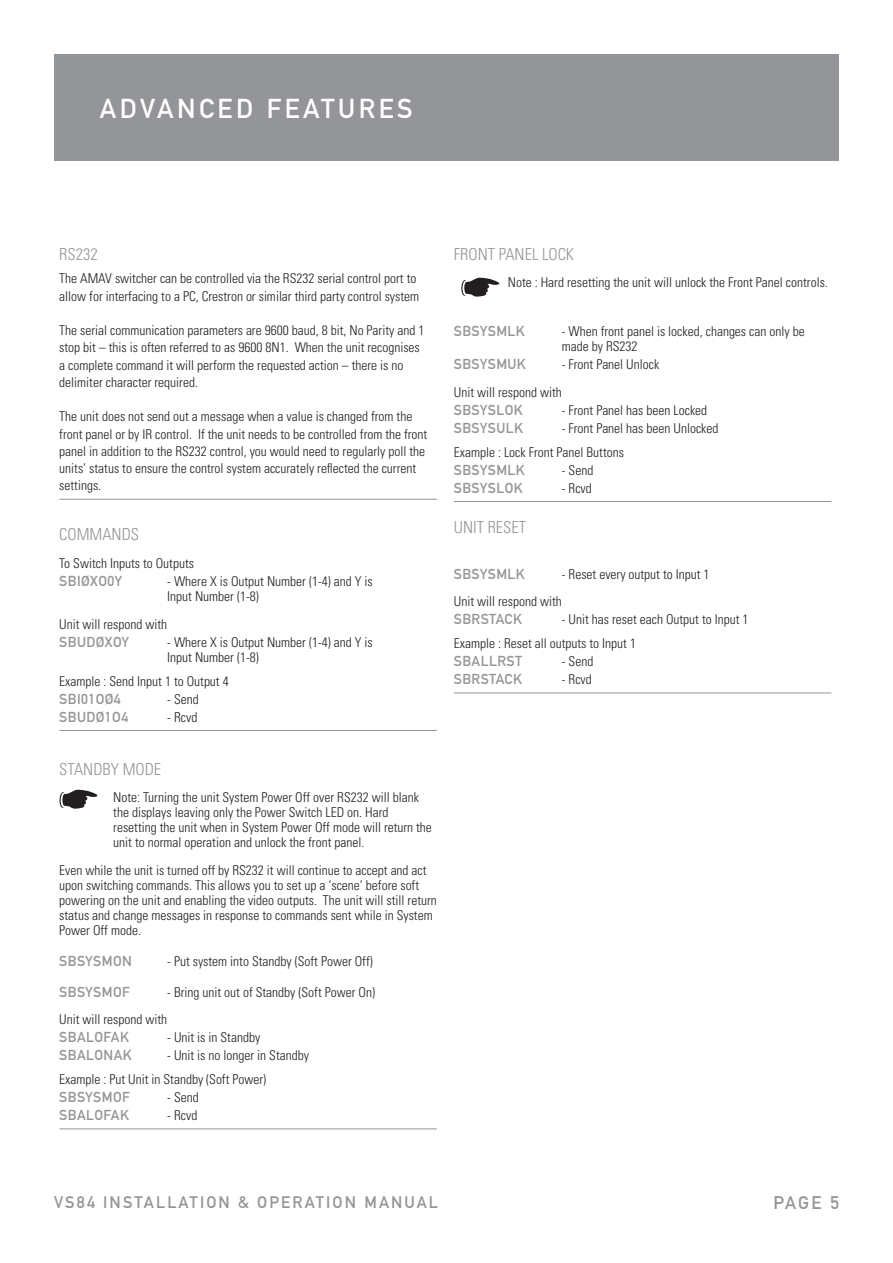
<style>
.page{position:relative;width:893px;height:1263px;background:#fff}
.page>*{position:absolute;margin:0;border:0;box-sizing:border-box;transform-origin:0 0}
.t1{font:27px "DIN Mittelschrift";letter-spacing:.13em;color:#fff}
.t2{font:18px "DIN Mittelschrift";color:#939598}
.t3{font:300 condensed 16.5px "Univers";color:#939598}
.t4{font:16.5px "DIN Mittelschrift";letter-spacing:.13em;color:#939598}
.t5{font:14.25px "DIN Mittelschrift";letter-spacing:.03em;color:#939598}
.t6{font:300 condensed 13.5px/15px "Univers";color:#231f20}
</style>
<div class="page">
<div style="left:54px;top:54px;width:785px;height:106px;background:#939598"></div>
<hr style="left:59px;top:499px;width:378px;height:1px;background:#939598">
<hr style="left:59px;top:730px;width:378px;height:1px;background:#939598">
<hr style="left:59px;top:1128px;width:378px;height:1px;background:#939598">
<hr style="left:454px;top:501px;width:377px;height:1px;background:#939598">
<hr style="left:454px;top:692px;width:377px;height:1px;background:#939598">
<svg style="left:461px;top:278px;width:38px;height:19px"></svg>
<svg style="left:60px;top:790px;width:37px;height:19px"></svg>
<h1 class="t1" style="left:100px;top:99px;width:314px">ADVANCED FEATURES</h1>
<p class="t3" style="left:59px;top:248px;width:40px">RS232</p>
<p class="t6" style="left:59px;top:271px;width:361px;line-height:17.2px">The AMAV switcher can be controlled via the RS232 serial control port to allow for interfacing to a PC, Crestron or similar third party control system</p>
<p class="t6" style="left:59px;top:323px;width:367px;line-height:17.2px">The serial communication parameters are 9600 baud, 8 bit, No Parity and 1 stop bit – this is often referred to as 9600 8N1. When the unit recognises a complete command it will perform the requested action – there is no delimiter character required.</p>
<p class="t6" style="left:59px;top:409px;width:370px;line-height:17.2px">The unit does not send out a message when a value is changed from the front panel or by IR control. If the unit needs to be controlled from the front panel in addition to the RS232 control, you would need to regularly poll the units’ status to ensure the control system accurately reflected the current settings.</p>
<p class="t3" style="left:59px;top:528px;width:81px">COMMANDS</p>
<p class="t6" style="left:59px;top:557px;width:136px">To Switch Inputs to Outputs</p>
<p class="t5" style="left:59px;top:576px;width:64px">SBIØXO0Y</p>
<p class="t6" style="left:167px;top:575px;width:207px">- Where X is Output Number (1-4) and Y is<br>Input Number (1-8)</p>
<p class="t6" style="left:59px;top:618px;width:109px">Unit will respond with</p>
<p class="t5" style="left:59px;top:637px;width:71px">SBUDØXOY</p>
<p class="t6" style="left:167px;top:636px;width:207px">- Where X is Output Number (1-4) and Y is<br>Input Number (1-8)</p>
<p class="t6" style="left:59px;top:675px;width:171px">Example : Send Input 1 to Output 4</p>
<p class="t5" style="left:59px;top:693px;width:63px">SBI01OØ4</p>
<p class="t6" style="left:167px;top:693px;width:33px">- Send</p>
<p class="t5" style="left:59px;top:711px;width:70px">SBUDØ1O4</p>
<p class="t6" style="left:167px;top:711px;width:31px">- Rcvd</p>
<p class="t3" style="left:59px;top:763px;width:103px">STANDBY MODE</p>
<p class="t6" style="left:113px;top:791px;width:320px">Note: Turning the unit System Power Off over RS232 will blank the displays leaving only the Power Switch LED on. Hard resetting the unit when in System Power Off mode will return the unit to normal operation and unlock the front panel.</p>
<p class="t6" style="left:59px;top:864px;width:379px">Even while the unit is turned off by RS232 it will continue to accept and act upon switching commands. This allows you to set up a ‘scene’ before soft powering on the unit and enabling the video outputs. The unit will still return status and change messages in response to commands sent while in System Power Off mode.</p>
<p class="t5" style="left:59px;top:956px;width:74px">SBSYSMON</p>
<p class="t6" style="left:167px;top:955px;width:207px">- Put system into Standby (Soft Power Off)</p>
<p class="t5" style="left:59px;top:986px;width:72px">SBSYSMOF</p>
<p class="t6" style="left:167px;top:986px;width:209px">- Bring unit out of Standby (Soft Power On)</p>
<p class="t6" style="left:59px;top:1013px;width:109px">Unit will respond with</p>
<p class="t5" style="left:59px;top:1032px;width:71px">SBALOFAK</p>
<p class="t6" style="left:167px;top:1031px;width:94px">- Unit is in Standby</p>
<p class="t5" style="left:59px;top:1050px;width:74px">SBALONAK</p>
<p class="t6" style="left:59px;top:1045px;width:251px;line-height:23.7px;text-indent:108px">- Unit is no longer in Standby<br>Example : Put Unit in Standby (Soft Power)</p>
<p class="t5" style="left:59px;top:1092px;width:72px">SBSYSMOF</p>
<p class="t6" style="left:167px;top:1091px;width:33px">- Send</p>
<p class="t5" style="left:59px;top:1110px;width:71px">SBALOFAK</p>
<p class="t6" style="left:167px;top:1109px;width:31px">- Rcvd</p>
<p class="t3" style="left:454px;top:248px;width:122px">FRONT PANEL LOCK</p>
<p class="t6" style="left:508px;top:277px;width:322px">Note : Hard resetting the unit will unlock the Front Panel controls.</p>
<p class="t5" style="left:454px;top:326px;width:73px">SBSYSMLK</p>
<p class="t6" style="left:562px;top:325px;width:244px">- When front panel is locked, changes can only be made by RS232</p>
<p class="t5" style="left:454px;top:359px;width:74px">SBSYSMUK</p>
<p class="t6" style="left:562px;top:358px;width:99px">- Front Panel Unlock</p>
<p class="t6" style="left:454px;top:386px;width:109px">Unit will respond with</p>
<p class="t5" style="left:454px;top:405px;width:70px">SBSYSLOK</p>
<p class="t6" style="left:562px;top:404px;width:147px">- Front Panel has been Locked</p>
<p class="t5" style="left:454px;top:423px;width:71px">SBSYSULK</p>
<p class="t6" style="left:454px;top:418px;width:266px;line-height:23.7px;text-indent:108px">- Front Panel has been Unlocked<br>Example : Lock Front Panel Buttons</p>
<p class="t5" style="left:454px;top:464px;width:73px">SBSYSMLK</p>
<p class="t6" style="left:562px;top:464px;width:33px">- Send</p>
<p class="t5" style="left:454px;top:482px;width:70px">SBSYSLOK</p>
<p class="t6" style="left:562px;top:482px;width:31px">- Rcvd</p>
<p class="t3" style="left:454px;top:521px;width:74px">UNIT RESET</p>
<p class="t5" style="left:454px;top:568px;width:73px">SBSYSMLK</p>
<p class="t6" style="left:562px;top:568px;width:149px">- Reset every output to Input 1</p>
<p class="t6" style="left:454px;top:595px;width:109px">Unit will respond with</p>
<p class="t5" style="left:454px;top:614px;width:70px">SBRSTACK</p>
<p class="t6" style="left:454px;top:609px;width:296px;line-height:23.7px;text-indent:108px">- Unit has reset each Output to Input 1<br>Example : Reset all outputs to Input 1</p>
<p class="t5" style="left:454px;top:656px;width:70px">SBALLRST</p>
<p class="t6" style="left:562px;top:655px;width:33px">- Send</p>
<p class="t5" style="left:454px;top:674px;width:70px">SBRSTACK</p>
<p class="t6" style="left:562px;top:673px;width:31px">- Rcvd</p>
<p class="t4" style="left:54px;top:1196px;width:386px">VS84 INSTALLATION &amp; OPERATION MANUAL</p>
<h2 class="t2" style="left:773px;top:1196px;width:67px">PAGE 5</h2>
</div>
